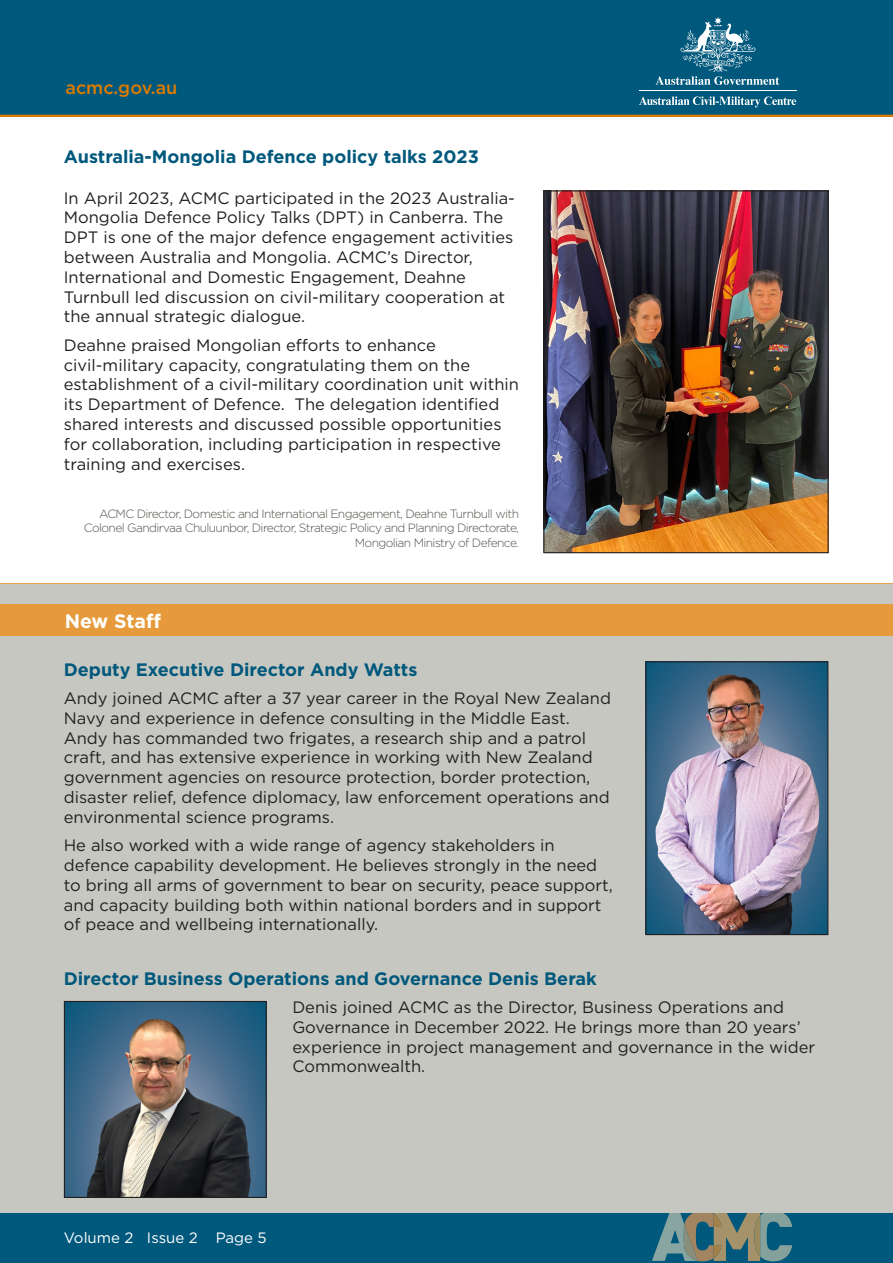
<style>
.page{position:relative;width:893px;height:1263px;background:#fff}
.page>*{position:absolute;margin:0;border:0;box-sizing:border-box;transform-origin:0 0}
.t1{font:700 19.5px "Gotham";color:#fff}
.t2{font:700 18px "Gotham";color:#00587c}
.t3{font:500 18px "Gotham";color:#de7c00}
.t4{font:16.5px/19.8px "Gotham";color:#231f20}
.t5{font:15px "Gotham";color:#fff}
.t6{font:300 12px/14.4px "Gotham";letter-spacing:-.05em;color:#51534a;text-align:right}
</style>
<div class="page">
<div style="left:0;top:1210px;width:893px;height:53px;background:#00587c"></div>
<svg style="left:652px;top:1212px;width:140px;height:49px"></svg>
<div style="left:0;top:0;width:893px;height:117px;background:#00587c"></div>
<hr style="left:639px;top:91px;width:157px;height:1px;background:#fff">
<svg style="left:639px;top:96px;width:157px;height:11px"></svg>
<svg style="left:656px;top:17px;width:123px;height:68px"></svg>
<hr style="left:0;top:115px;width:893px;height:2px;background:#de7c00">
<img style="left:545px;top:192px;width:282px;height:359px">
<div style="left:543px;top:190px;width:286px;height:363px;border:1px solid #231f20"></div>
<hr style="left:0;top:583px;width:893px;height:1px;background:#de7c00">
<div style="left:0;top:584px;width:893px;height:628px;background:#c6c7c0"></div>
<div style="left:0;top:604px;width:893px;height:32px;background:#e69a3b"></div>
<img style="left:647px;top:663px;width:179px;height:270px">
<div style="left:645px;top:661px;width:183px;height:274px;border:1px solid #231f20"></div>
<img style="left:66px;top:1003px;width:199px;height:193px">
<div style="left:64px;top:1001px;width:203px;height:197px;border:1px solid #231f20"></div>
<p class="t3" style="left:65px;top:76px;width:113px">acmc.gov.au</p>
<p class="t2" style="left:64px;top:145px;width:417px">Australia-Mongolia Defence policy talks 2023</p>
<p class="t4" style="left:64px;top:187px;width:453px">In April 2023, ACMC participated in the 2023 Australia-Mongolia Defence Policy Talks (DPT) in Canberra. The DPT is one of the major defence engagement activities between Australia and Mongolia. ACMC’s Director, International and Domestic Engagement, Deahne Turnbull led discussion on civil-military cooperation at the annual strategic dialogue.</p>
<p class="t4" style="left:64px;top:335px;width:457px">Deahne praised Mongolian efforts to enhance civil-military capacity, congratulating them on the establishment of a civil-military coordination unit within its Department of Defence. The delegation identified shared interests and discussed possible opportunities for collaboration, including participation in respective training and exercises.</p>
<p class="t6" style="left:84px;top:506px;width:437px">ACMC Director, Domestic and International Engagement, Deahne Turnbull with<br>Colonel Gandirvaa Chuluunbor, Director, Strategic Policy and Planning Directorate,<br>Mongolian Ministry of Defence.</p>
<p class="t1" style="left:65px;top:608px;width:98px">New Staff</p>
<p class="t2" style="left:64px;top:657px;width:355px">Deputy Executive Director Andy Watts</p>
<p class="t4" style="left:64px;top:688px;width:549px">Andy joined ACMC after a 37 year career in the Royal New Zealand Navy and experience in defence consulting in the Middle East.<br>Andy has commanded two frigates, a research ship and a patrol craft, and has extensive experience in working with New Zealand government agencies on resource protection, border protection, disaster relief, defence diplomacy, law enforcement operations and environmental science programs.</p>
<p class="t4" style="left:64px;top:835px;width:550px">He also worked with a wide range of agency stakeholders in defence capability development. He believes strongly in the need to bring all arms of government to bear on security, peace support, and capacity building both within national borders and in support of peace and wellbeing internationally.</p>
<p class="t2" style="left:64px;top:966px;width:534px">Director Business Operations and Governance Denis Berak</p>
<p class="t4" style="left:292px;top:997px;width:524px">Denis joined ACMC as the Director, Business Operations and Governance in December 2022. He brings more than 20 years’ experience in project management and governance in the wider Commonwealth.</p>
<p class="t5" style="left:64px;top:1227px;width:205px">Volume 2 Issue 2 Page 5</p>
</div>
